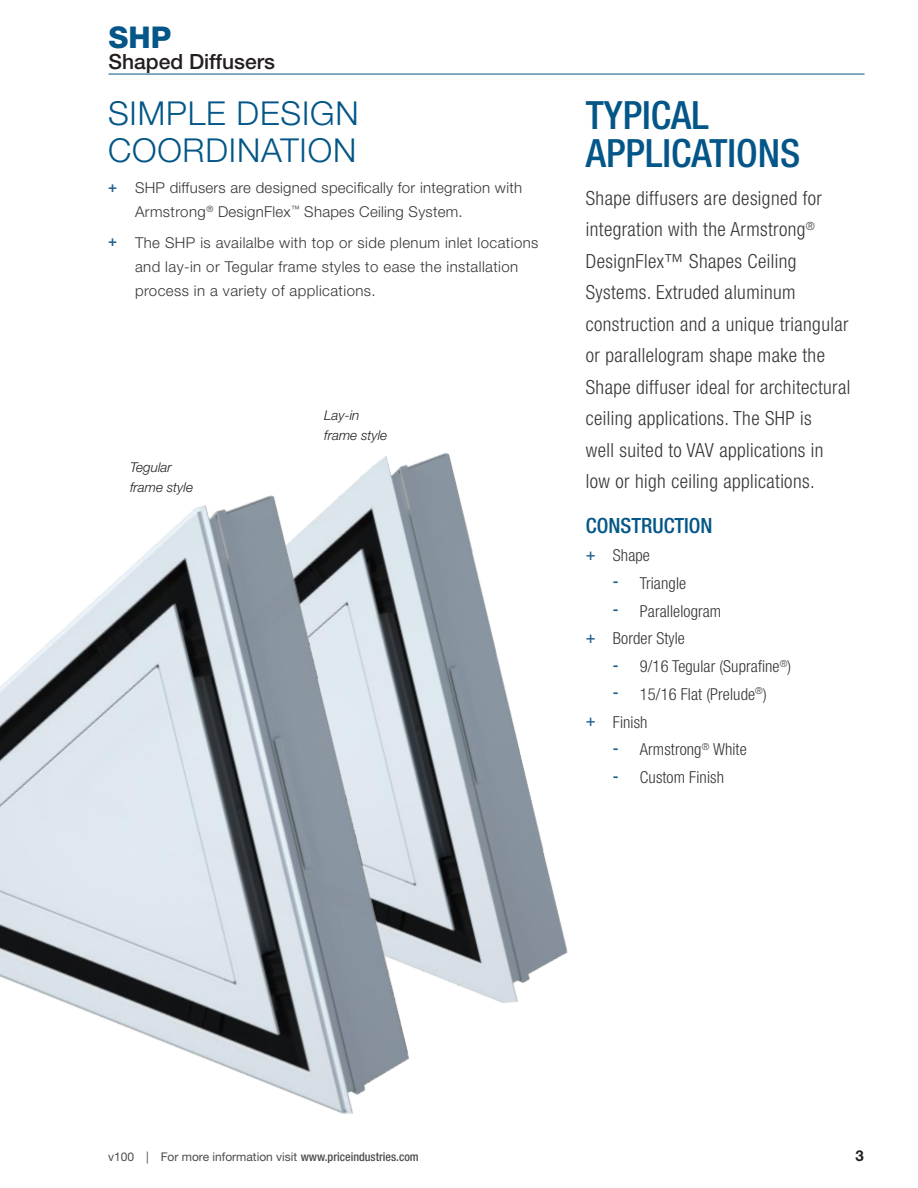
<style>
.page{position:relative;width:918px;height:1188px;background:#fff}
.page>*{position:absolute;margin:0;border:0;box-sizing:border-box;transform-origin:0 0}
.t1{font:500 condensed 39px/37.5px "Helvetica Neue LT Std";color:#035687}
.t2{font:300 33px/37.5px "Helvetica Neue LT Std";letter-spacing:.025em;color:#035687}
.t3{font:800 30px "Helvetica Neue LT Std";color:#035687}
.t4{font:500 21px "Helvetica Neue LT Std";color:#241f1f}
.t5{font:500 condensed 21px "Helvetica Neue LT Std";color:#035687}
.t6{font:300 condensed 19.5px/31.5px "Helvetica Neue LT Std";letter-spacing:.02em;color:#393535}
.t7{font:300 condensed 16.5px/27.8px "Helvetica Neue LT Std";letter-spacing:.005em;color:#393535}
.t8{font:300 15px/24px "Helvetica Neue LT Std";letter-spacing:.03em;color:#393535}
.t9{font:700 15px "Helvetica Neue LT Std";color:#241f1f}
.t10{font:italic 300 13.5px/19.5px "Helvetica Neue LT Std";color:#241f1f}
.t11{font:12px "Helvetica Neue LT Std";color:#4e4b4c}
.s1{font-weight:500;color:#22618f}
.s2{font-weight:500;font-stretch:condensed}
</style>
<div class="page">
<img style="left:362px;top:452px;width:206px;height:551px">
<img style="left:0;top:476px;width:432px;height:638px">
<hr style="left:109px;top:74px;width:756px;height:1px;background:#005582">
<h3 class="t3" style="left:109px;top:20px;width:64px">SHP</h3>
<p class="t4" style="left:109px;top:49px;width:168px">Shaped Diffusers</p>
<h2 class="t2" style="left:108px;top:94px;width:252px">SIMPLE DESIGN<br>COORDINATION</h2>
<p class="t8" style="left:135px;top:175px;width:389px;text-indent:-27px"><span class="s1">+</span> SHP diffusers are designed specifically for integration with<br>Armstrong<sup>®</sup> DesignFlex<sup>™</sup> Shapes Ceiling System.</p>
<p class="t8" style="left:135px;top:230px;width:405px;text-indent:-27px"><span class="s1">+</span> The SHP is availalbe with top or side plenum inlet locations and lay-in or Tegular frame styles to ease the installation process in a variety of applications.</p>
<p class="t10" style="left:130px;top:457px;width:65px">Tegular frame style</p>
<p class="t10" style="left:324px;top:406px;width:65px">Lay-in frame style</p>
<h1 class="t1" style="left:586px;top:96px;width:216px">TYPICAL<br>APPLICATIONS</h1>
<p class="t6" style="left:586px;top:182px;width:266px">Shape diffusers are designed for integration with the Armstrong<sup>® </sup>DesignFlex™ Shapes Ceiling Systems. Extruded aluminum construction and a unique triangular or parallelogram shape make the Shape diffuser ideal for architectural ceiling applications. The SHP is<br>well suited to VAV applications in low or high ceiling applications.</p>
<p class="t5" style="left:586px;top:513px;width:128px">CONSTRUCTION</p>
<p class="t7" style="left:586px;top:541px;width:66px"><span class="s1">+</span> Shape</p>
<p class="t7" style="left:613px;top:569px;width:75px"><span class="s1">-</span> Triangle</p>
<p class="t7" style="left:586px;top:597px;width:137px;text-indent:27px"><span class="s1">-</span> Parallelogram <span class="s1">+</span> Border Style</p>
<p class="t7" style="left:613px;top:652px;width:180px"><span class="s1">-</span> 9/16 Tegular (Suprafine<sup>®</sup>)</p>
<p class="t7" style="left:586px;top:680px;width:182px;text-indent:27px"><span class="s1">-</span> 15/16 Flat (Prelude<sup>®</sup>) <span class="s1">+</span> Finish</p>
<p class="t7" style="left:613px;top:736px;width:135px"><span class="s1">-</span> Armstrong<sup>®</sup> White</p>
<p class="t7" style="left:613px;top:763px;width:113px"><span class="s1">-</span> Custom Finish</p>
<p class="t11" style="left:108px;top:1150px;width:312px">v100 | For more information visit <span class="s2">www.priceindustries.com</span></p>
<p class="t9" style="left:856px;top:1146px;width:10px">3</p>
</div>
